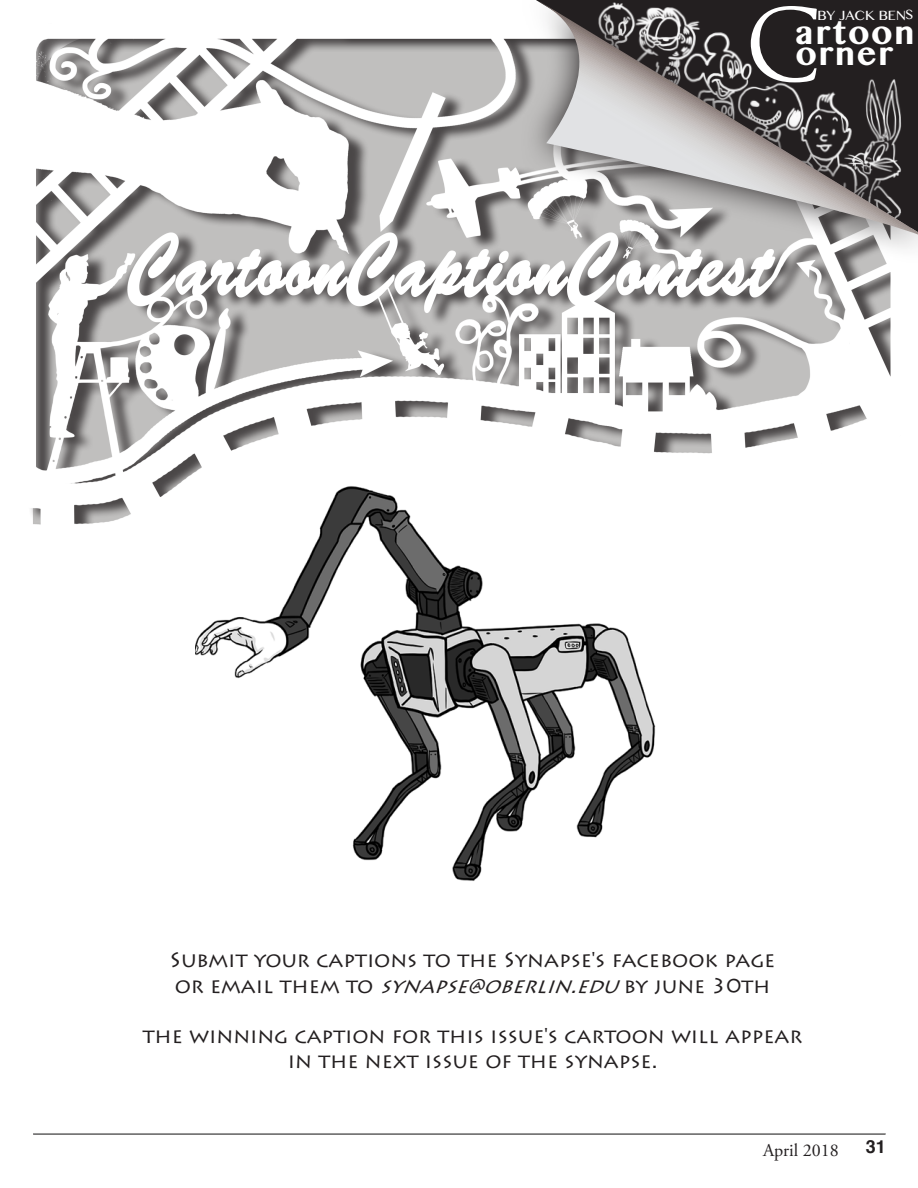
<style>
.page{position:relative;width:918px;height:1188px;background:#fff}
.page>*{position:absolute;margin:0;border:0;box-sizing:border-box;transform-origin:0 0}
.t1{font:700 33px "Gurmukhi MN";letter-spacing:.05em;color:#fff}
.t2{font:21px/25.2px "Lithos Pro";color:#231f20}
.t3{font:18px "Adobe Garamond Pro";color:#231f20}
.t4{font:700 18px "Helvetica";color:#231f20}
.t5{font:13.5px "Gurmukhi MN";letter-spacing:-.01em;color:#fff}
.s1{font-style:italic}
</style>
<div class="page">
<img style="left:36px;top:38px;width:855px;height:355px">
<svg style="left:31px;top:393px;width:836px;height:132px"></svg>
<div style="left:15px;top:0;width:20px;height:474px;background:#fff"></div>
<svg style="left:472px;top:0;width:446px;height:265px;background:#949191"></svg>
<svg style="left:751px;top:6px;width:66px;height:76px"></svg>
<div style="left:795px;top:21px;width:44px;height:46px;background:#231f20"></div>
<div style="left:794px;top:19px;width:47px;height:49px;border:3px solid #231f20"></div>
<img style="left:195px;top:474px;width:528px;height:407px">
<p class="t5" style="left:817px;top:7px;width:98px">BY JACK BENS</p>
<h1 class="t1" style="left:796px;top:14px;width:120px">artoon</h1>
<h1 class="t1" style="left:796px;top:35px;width:99px">orner</h1>
<p class="t2" style="left:170px;top:948px;width:607px">SUBMIT YOUR CAPTIONS TO THE SYNAPSE'S FACEBOOK PAGE<br>O R E MA I L T H E M TO <span class="s1">SYNAPSE@OBERLIN.EDU</span>B Y J U N E 3 0T H</p>
<p class="t2" style="left:143px;top:1023px;width:661px;text-align:center">THE WINNING CAPTION FOR THIS ISSUE'S CARTOON WILL APPEAR<br>IN THE NEXT ISSUE OF THE SYNAPSE.</p>
<p class="t3" style="left:763px;top:1139px;width:77px">April 2018</p>
<p class="t4" style="left:866px;top:1132px;width:22px">31</p>
</div>
